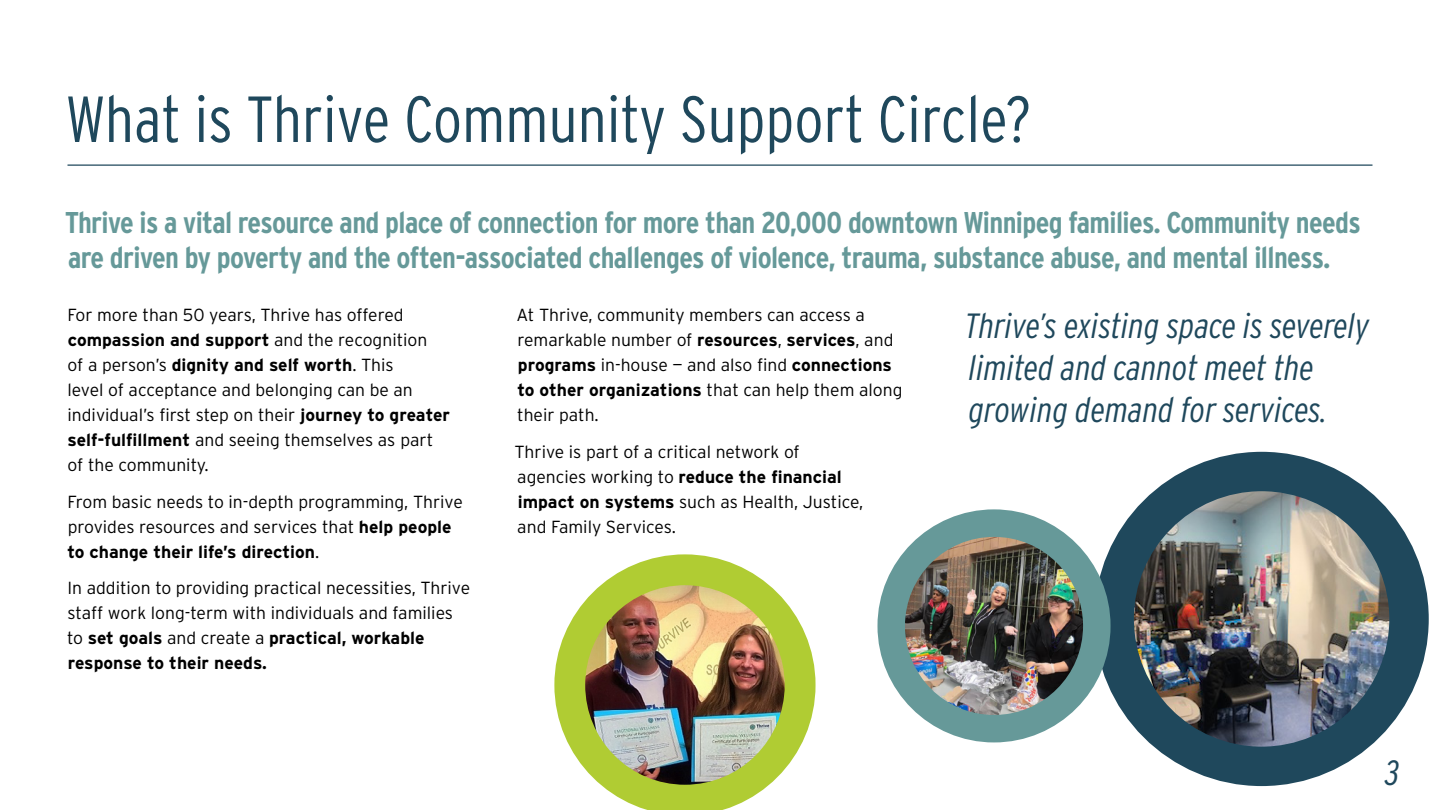
<style>
.page{position:relative;width:1440px;height:810px;background:#fff}
.page>*{position:absolute;margin:0;border:0;box-sizing:border-box;transform-origin:0 0}
.t1{font:300 65px "Interstate Condensed";color:#1f485c}
.Callout_28pt{font:italic 300 35px/42px "Interstate Condensed";color:#1f485c}
.H2_-_Span{font:700 30px/35px "Interstate Condensed";letter-spacing:-.02em;color:#699}
.Body_Copy_14pt{font:300 17.5px/25px "Interstate";color:#000}
.s1{font-weight:700}
</style>
<div class="page">
<hr style="left:68px;top:164px;width:1304px;height:2px;background:#1f485c">
<img style="left:1114px;top:472px;width:295px;height:294px;border-radius:147px">
<div style="left:1094px;top:452px;width:335px;height:334px;border:39px solid #1f485c;border-radius:50%"></div>
<img style="left:554px;top:554px;width:262px;height:256px">
<img style="left:891px;top:523px;width:206px;height:206px;border-radius:103px">
<div style="left:877px;top:509px;width:234px;height:233px;border:27px solid #699;border-radius:50%"></div>
<h1 class="t1" style="left:66px;top:83px;width:967px">What is Thrive Community Support Circle?</h1>
<p class="H2_-_Span" style="left:65px;top:205px;width:1297px">Thrive is a vital resource and place of connection for more than 20,000 downtown Winnipeg families. Community needs are driven by poverty and the often-associated challenges of violence, trauma, substance abuse, and mental illness.</p>
<p class="Body_Copy_14pt" style="left:67px;top:303px;width:384px">For more than 50 years, Thrive has offered <span class="s1">compassion and support</span> and the recognition<br>of a person’s <span class="s1">dignity and self worth</span>. This<br>level of acceptance and belonging can be an individual’s first step on their <span class="s1">journey to greater self‑fulfillment</span> and seeing themselves as part of the community.</p>
<p class="Body_Copy_14pt" style="left:67px;top:489px;width:397px">From basic needs to in-depth programming, Thrive provides resources and services that <span class="s1">help people to change their life’s direction</span>.</p>
<p class="Body_Copy_14pt" style="left:67px;top:575px;width:405px">In addition to providing practical necessities, Thrive staff work long-term with individuals and families to <span class="s1">set goals</span> and create a <span class="s1">practical, workable response to their needs.</span></p>
<p class="Body_Copy_14pt" style="left:517px;top:303px;width:388px">At Thrive, community members can access a remarkable number of <span class="s1">resources</span>, <span class="s1">services</span>, and <span class="s1">programs</span> in-house — and also find <span class="s1">connections to other organizations</span> that can help them along their path.</p>
<p class="Body_Copy_14pt" style="left:515px;top:439px;width:350px">Thrive is part of a critical network of agencies working to <span class="s1">reduce the financial impact on systems</span> such as Health, Justice, and Family Services.</p>
<p class="Callout_28pt" style="left:966px;top:305px;width:405px">Thrive’s existing space is severely limited and cannot meet the growing demand for services.</p>
<h2 class="Callout_28pt" style="left:1386px;top:752px;width:15px">3</h2>
</div>
